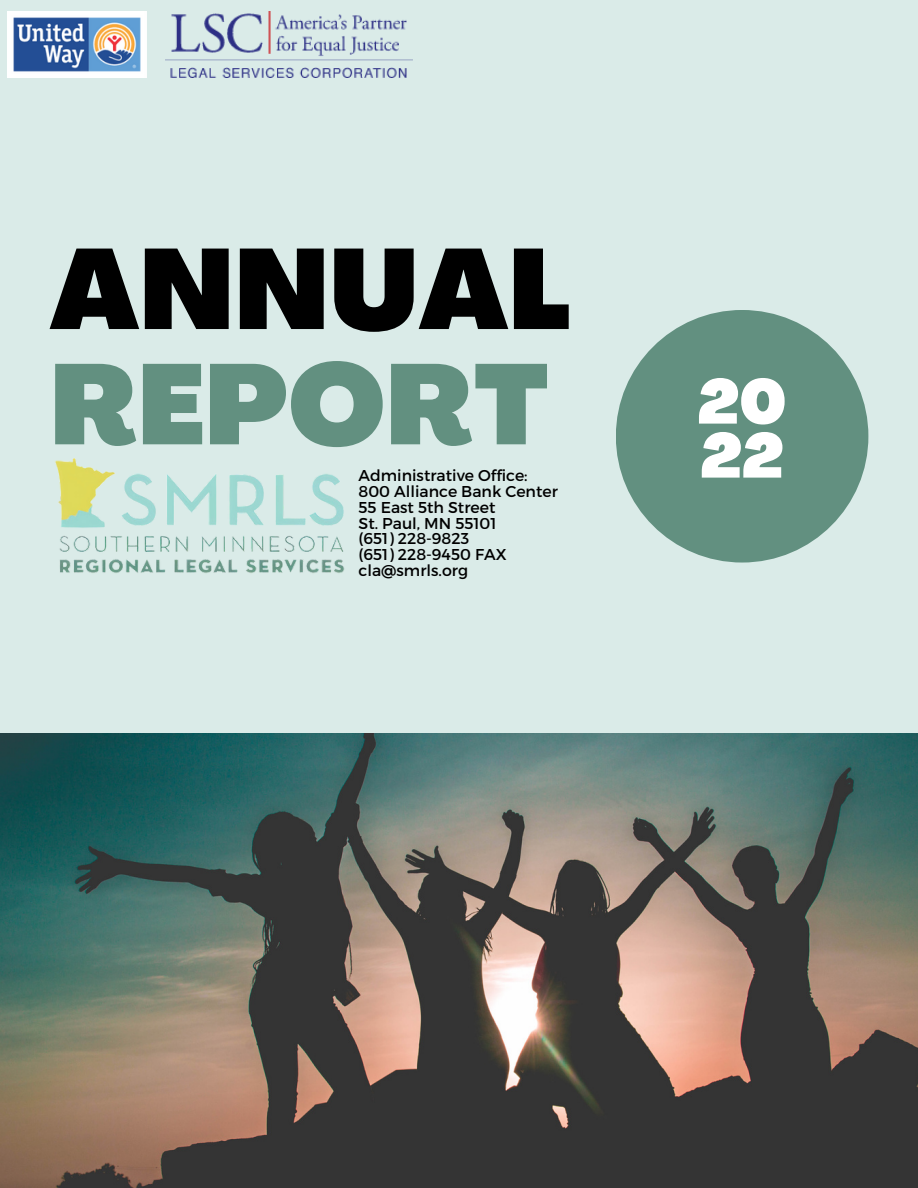
<style>
.page{position:relative;width:918px;height:1188px;background:#daebe8}
.page>*{position:absolute;margin:0;border:0;box-sizing:border-box;transform-origin:0 0}
.t1{font:900 111.75px/115.4px "Agrandir";color:#000}
.t2{font:900 62.1px "Agrandir";color:#fff}
.t3{font:15.75px "Montserrat";color:#000}
.s1{color:#629080}
</style>
<div class="page">
<img style="left:0;top:733px;width:918px;height:455px">
<div style="left:616px;top:310px;width:252px;height:253px;background:#629080;border-radius:50%"></div>
<img style="left:55px;top:458px;width:290px;height:115px">
<img style="left:7px;top:11px;width:140px;height:67px">
<img style="left:165px;top:11px;width:248px;height:67px">
<p class="t1" style="left:50px;top:243px;width:523px">ANNUAL<br><span class="s1">REPORT</span></p>
<p class="t3" style="left:359px;top:466px;width:171px">Administrative Office:</p>
<p class="t3" style="left:359px;top:481px;width:201px">800 Alliance Bank Center</p>
<p class="t3" style="left:359px;top:497px;width:138px">55 East 5th Street</p>
<p class="t3" style="left:359px;top:513px;width:139px">St. Paul, MN 55101</p>
<p class="t3" style="left:359px;top:528px;width:112px">(651) 228-9823</p>
<p class="t3" style="left:359px;top:544px;width:150px">(651) 228-9450 FAX</p>
<p class="t3" style="left:359px;top:560px;width:111px">cla@smrls.org</p>
<p class="t2" style="left:698px;top:377px;width:90px">20</p>
<p class="t2" style="left:701px;top:431px;width:85px">22</p>
</div>
